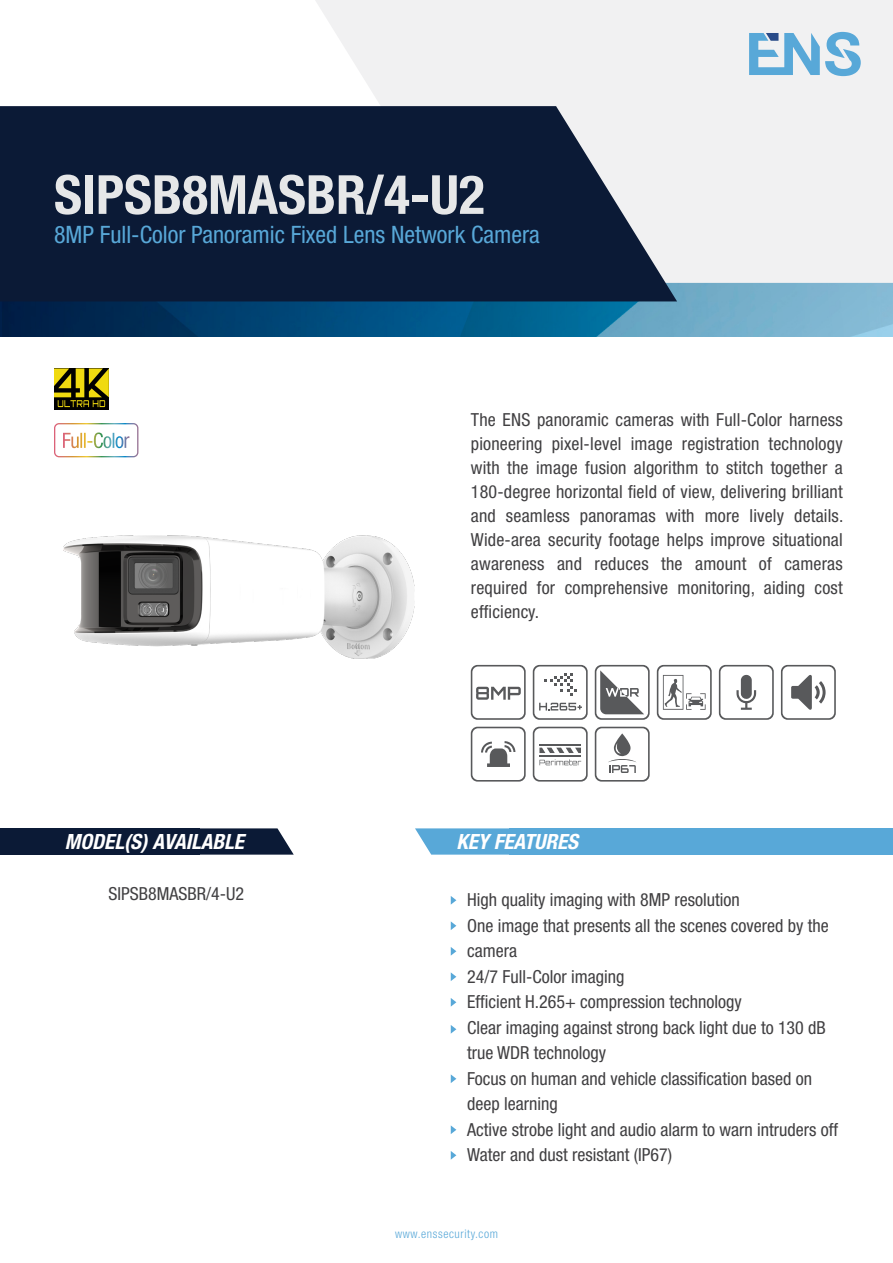
<style>
.page{position:relative;width:893px;height:1263px;background:#fff}
.page>*{position:absolute;margin:0;border:0;box-sizing:border-box;transform-origin:0 0}
.t1{font:700 condensed 54px "Helvetica Neue LT Std";color:#e6e7e8}
.t2{font:condensed 24px "Helvetica Neue LT Std";color:#58a8d8}
.t3{font:italic 700 condensed 21px "Helvetica Neue LT Std";color:#fff}
.t4{font:condensed 18px/25.5px "Helvetica Neue LT Std";color:#414042;text-align:justify}
.t5{font:300 condensed 12px "Helvetica Neue LT Std";letter-spacing:.05em;color:#58a8d8}
</style>
<div class="page">
<img style="left:0;top:283px;width:893px;height:54px">
<div style="left:315px;top:0;width:578px;height:283px;background:#f1f1f2"></div>
<svg style="left:0;top:106px;width:677px;height:195px;background:#1f2d46"></svg>
<svg style="left:749px;top:32px;width:112px;height:44px"></svg>
<svg style="left:415px;top:828px;width:94px;height:27px;background:#6ab1dc"></svg>
<div style="left:509px;top:828px;width:384px;height:27px;background:#58a8d8"></div>
<svg style="left:200px;top:828px;width:94px;height:27px;background:#27344d"></svg>
<div style="left:0;top:828px;width:200px;height:27px;background:#0b1a36"></div>
<svg style="left:451px;top:896px;width:5px;height:9px"></svg>
<svg style="left:451px;top:921px;width:5px;height:9px"></svg>
<svg style="left:451px;top:947px;width:5px;height:9px"></svg>
<svg style="left:451px;top:972px;width:5px;height:9px"></svg>
<svg style="left:451px;top:998px;width:5px;height:9px"></svg>
<svg style="left:451px;top:1025px;width:5px;height:9px"></svg>
<svg style="left:451px;top:1074px;width:5px;height:9px"></svg>
<svg style="left:451px;top:1125px;width:5px;height:9px"></svg>
<svg style="left:451px;top:1151px;width:5px;height:9px"></svg>
<svg style="left:533px;top:665px;width:55px;height:55px"></svg>
<svg style="left:595px;top:665px;width:55px;height:55px"></svg>
<svg style="left:595px;top:727px;width:55px;height:55px"></svg>
<div style="left:54px;top:423px;width:84px;height:34px;border:1px solid #fff;border-radius:4px"></div>
<svg style="left:63px;top:432px;width:66px;height:16px"></svg>
<div style="left:54px;top:368px;width:55px;height:42px;background:linear-gradient(to right,#000,#000)"></div>
<svg style="left:54px;top:368px;width:55px;height:39px;background:#736907"></svg>
<svg style="left:471px;top:665px;width:55px;height:55px"></svg>
<svg style="left:657px;top:665px;width:55px;height:55px"></svg>
<svg style="left:719px;top:665px;width:55px;height:55px"></svg>
<svg style="left:781px;top:665px;width:55px;height:55px"></svg>
<svg style="left:471px;top:727px;width:55px;height:55px"></svg>
<svg style="left:533px;top:727px;width:55px;height:55px"></svg>
<img style="left:63px;top:536px;width:352px;height:122px">
<h1 class="t1" style="left:54px;top:162px;width:432px">SIPSB8MASBR/4-U2</h1>
<h2 class="t2" style="left:54px;top:220px;width:487px">8MP Full-Color Panoramic Fixed Lens Network Camera</h2>
<p class="t4" style="left:471px;top:407px;width:374px;line-height:24px">The ENS panoramic cameras with Full-Color harness pioneering pixel-level image registration technology with the image fusion algorithm to stitch together a 180-degree horizontal field of view, delivering brilliant and seamless panoramas with more lively details.<br>Wide-area security footage helps improve situational awareness and reduces the amount of cameras required for comprehensive monitoring, aiding cost efficiency.</p>
<p class="t3" style="left:65px;top:829px;width:181px">MODEL(S) AVAILABLE</p>
<p class="t3" style="left:456px;top:829px;width:123px">KEY FEATURES</p>
<p class="t4" style="left:108px;top:880px;width:137px">SIPSB8MASBR/4-U2</p>
<p class="t4" style="left:467px;top:887px;width:373px;text-align:left">High quality imaging with 8MP resolution<br>One image that presents all the scenes covered by the camera<br>24/7 Full-Color imaging<br>Efficient H.265+ compression technology<br>Clear imaging against strong back light due to 130 dB true WDR technology<br>Focus on human and vehicle classification based on deep learning<br>Active strobe light and audio alarm to warn intruders off Water and dust resistant (IP67)</p>
<p class="t5" style="left:395px;top:1226px;width:104px">www.enssecurity.com</p>
</div>
